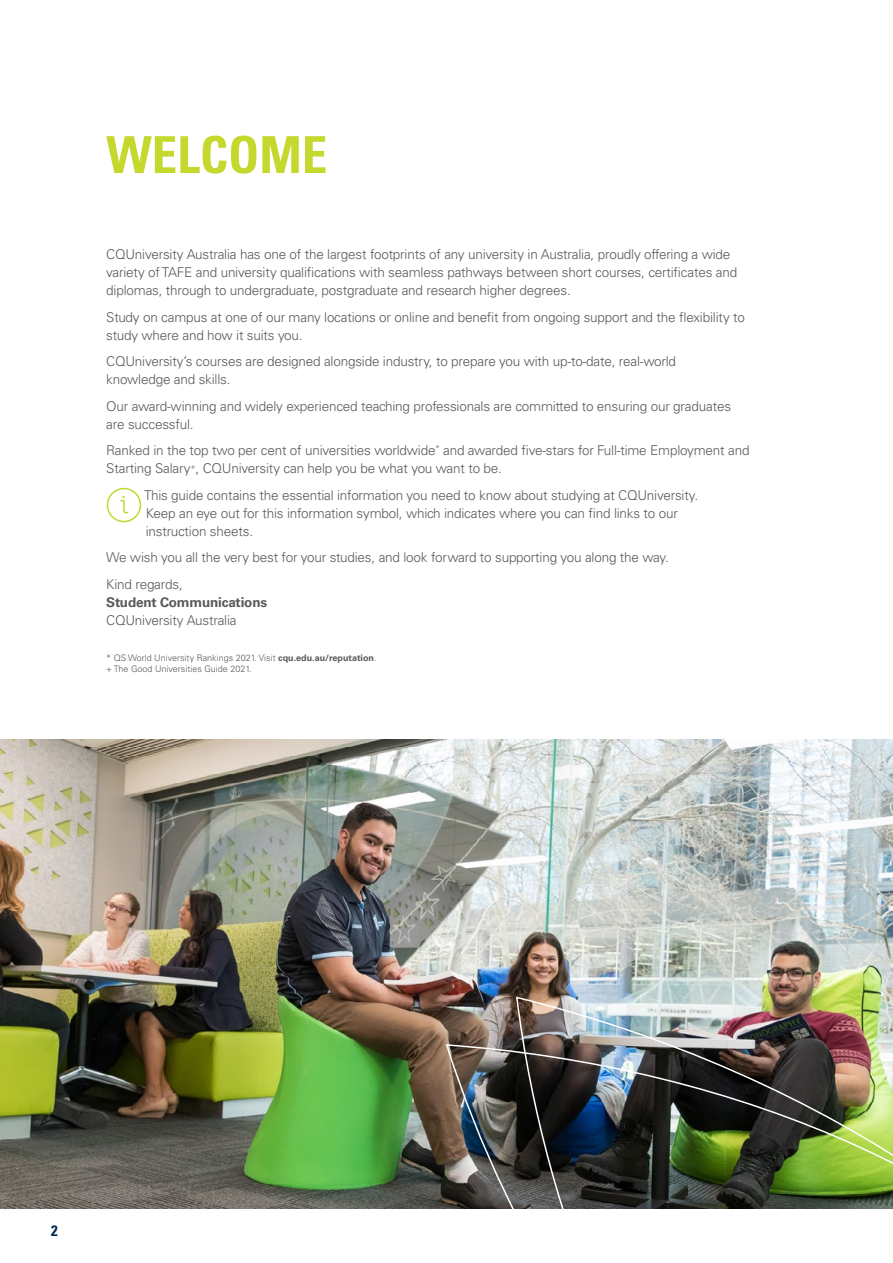
<style>
.page{position:relative;width:893px;height:1263px;background:#fff}
.page>*{position:absolute;margin:0;border:0;box-sizing:border-box;transform-origin:0 0}
.t1{font:700 condensed 51px "Univers LT Std";color:#c4d82e}
.t2{font:700 condensed 15px "Univers LT Std";color:#002a4e}
.t3{font:300 13.5px/18px "Univers LT Std";letter-spacing:-.015em;color:#58595b}
.t4{font:700 13.5px "Univers LT Std";letter-spacing:-.015em;color:#58595b}
.t5{font:300 9px/10.8px "Univers LT Std";color:#58595b}
.s1{font-weight:700}
</style>
<div class="page">
<div style="left:107px;top:488px;width:34px;height:34px;border:2px solid #c4d82e;border-radius:50%"></div>
<svg style="left:120px;top:496px;width:9px;height:18px"></svg>
<img style="left:0;top:740px;width:893px;height:469px">
<img style="left:515px;top:995px;width:378px;height:48px">
<img style="left:445px;top:1043px;width:448px;height:166px">
<h1 class="t1" style="left:106px;top:124px;width:222px">WELCOME</h1>
<p class="t3" style="left:106px;top:246px;width:632px">CQUniversity Australia has one of the largest footprints of any university in Australia, proudly offering a wide variety of TAFE and university qualifications with seamless pathways between short courses, certificates and diplomas, through to undergraduate, postgraduate and research higher degrees.</p>
<p class="t3" style="left:106px;top:308px;width:640px">Study on campus at one of our many locations or online and benefit from ongoing support and the flexibility to study where and how it suits you.</p>
<p class="t3" style="left:106px;top:353px;width:571px">CQUniversity’s courses are designed alongside industry, to prepare you with up-to-date, real-world knowledge and skills.</p>
<p class="t3" style="left:106px;top:397px;width:626px">Our award-winning and widely experienced teaching professionals are committed to ensuring our graduates are successful.</p>
<p class="t3" style="left:106px;top:442px;width:645px">Ranked in the top two per cent of universities worldwide<sup>*</sup> and awarded five-stars for Full-time Employment and<br>Starting Salary<sup>+</sup>, CQUniversity can help you be what you want to be.</p>
<p class="t3" style="left:144px;top:486px;width:556px">This guide contains the essential information you need to know about studying at CQUniversity.<br>Keep an eye out for this information symbol, which indicates where you can find links to our instruction sheets.</p>
<p class="t3" style="left:106px;top:544px;width:564px;line-height:26.5px">We wish you all the very best for your studies, and look forward to supporting you along the way.<br>Kind regards,</p>
<p class="t4" style="left:106px;top:594px;width:162px">Student Communications</p>
<p class="t3" style="left:106px;top:611px;width:132px">CQUniversity Australia</p>
<p class="t5" style="left:106px;top:653px;width:272px">* QS World University Rankings 2021. Visit <span class="s1">cqu.edu.au/reputation</span>. + The Good Universities Guide 2021.</p>
<p class="t2" style="left:51px;top:1221px;width:8px">2</p>
</div>
